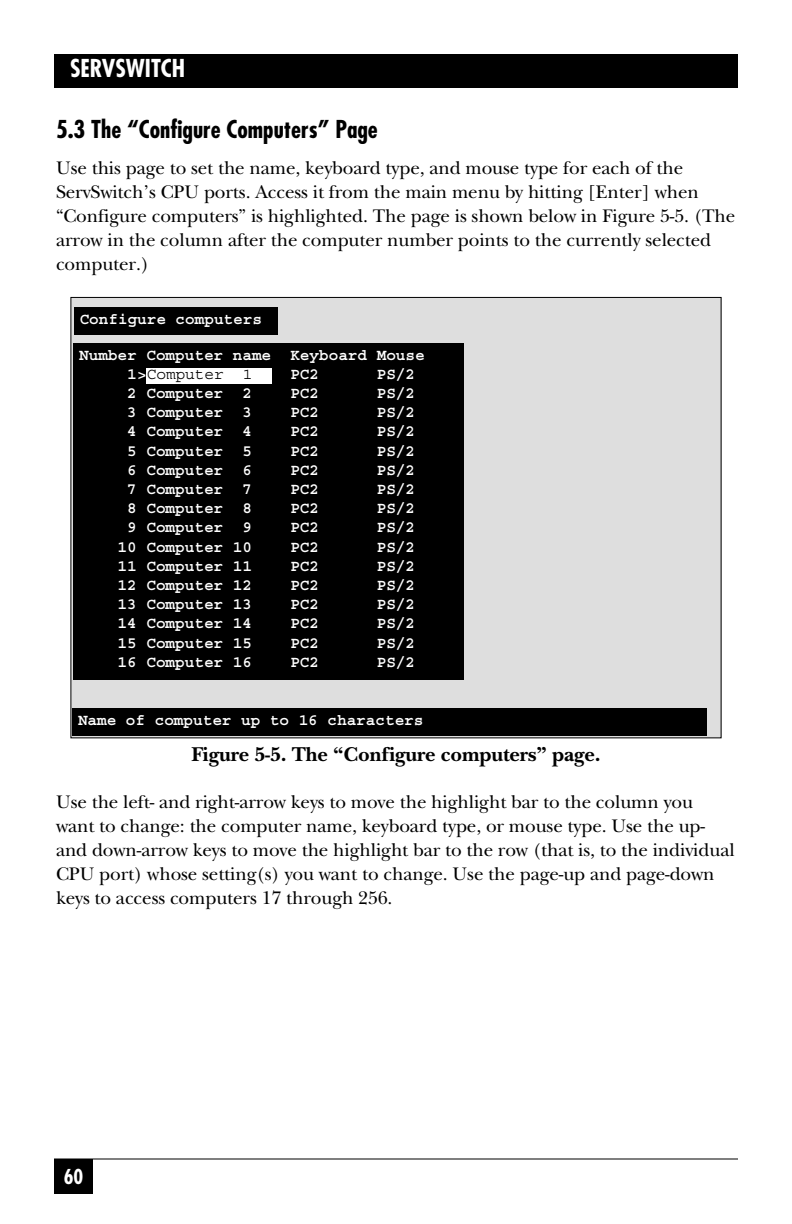
<style>
.page{position:relative;width:792px;height:1224px;background:#fff}
.page>*{position:absolute;margin:0;border:0;box-sizing:border-box;transform-origin:0 0}
.t1{font:700 condensed 24px "Futura";color:#000}
.t2{font:700 condensed 24px "Futura";color:#fff}
.t3{font:700 20.8px "New Baskerville";letter-spacing:-.005em;color:#000}
.t4{font:700 condensed 20px "Futura";color:#fff}
.t5{font:19px/24px "New Baskerville";letter-spacing:-.005em;color:#000}
.t6{font:700 16px/19.2px "Courier";color:#fff}
.s1{font-weight:400;color:#000}
</style>
<div class="page">
<div style="left:54px;top:54px;width:684px;height:34px;background:#000"></div>
<div style="left:54px;top:1159px;width:39px;height:35px;background:#000"></div>
<hr style="left:54px;top:1158px;width:684px;height:2px;background:#000">
<div style="left:71px;top:297px;width:650px;height:441px;background:#dedede"></div>
<div style="left:74px;top:308px;width:204px;height:27px;background:#000"></div>
<div style="left:72px;top:709px;width:634px;height:27px;background:#000"></div>
<div style="left:73px;top:344px;width:391px;height:336px;background:#000"></div>
<div style="left:147px;top:369px;width:125px;height:15px;background:#fff"></div>
<p class="t2" style="left:70px;top:58px;width:117px">SERVSWITCH</p>
<p class="t1" style="left:56px;top:119px;width:323px">5.3 The “Configure Computers” Page</p>
<p class="t5" style="left:56px;top:158px;width:681px">Use this page to set the name, keyboard type, and mouse type for each of the ServSwitch’s CPU ports. Access it from the main menu by hitting [Enter] when “Configure computers” is highlighted. The page is shown below in Figure 5-5. (The arrow in the column after the computer number points to the currently selected computer.)</p>
<p class="t6" style="left:80px;top:310px;width:184px">Configure computers</p>
<p class="t6" style="left:127px;top:346px;width:299px;text-indent:-48px">Number Computer name Keyboard Mouse<br>1&gt;<span class="s1">Computer 1</span></p>
<p class="t6" style="left:290px;top:365px;width:30px">PC2</p>
<p class="t6" style="left:377px;top:365px;width:40px">PS/2</p>
<p class="t6" style="left:127px;top:385px;width:126px">2 Computer 2</p>
<p class="t6" style="left:290px;top:385px;width:30px">PC2</p>
<p class="t6" style="left:377px;top:385px;width:40px">PS/2</p>
<p class="t6" style="left:127px;top:404px;width:126px">3 Computer 3</p>
<p class="t6" style="left:290px;top:404px;width:30px">PC2</p>
<p class="t6" style="left:377px;top:404px;width:40px">PS/2</p>
<p class="t6" style="left:127px;top:423px;width:126px">4 Computer 4</p>
<p class="t6" style="left:290px;top:423px;width:30px">PC2</p>
<p class="t6" style="left:377px;top:423px;width:40px">PS/2</p>
<p class="t6" style="left:127px;top:442px;width:126px">5 Computer 5</p>
<p class="t6" style="left:290px;top:442px;width:30px">PC2</p>
<p class="t6" style="left:377px;top:442px;width:40px">PS/2</p>
<p class="t6" style="left:127px;top:461px;width:126px">6 Computer 6</p>
<p class="t6" style="left:290px;top:461px;width:30px">PC2</p>
<p class="t6" style="left:377px;top:461px;width:40px">PS/2</p>
<p class="t6" style="left:127px;top:481px;width:126px">7 Computer 7</p>
<p class="t6" style="left:290px;top:481px;width:30px">PC2</p>
<p class="t6" style="left:377px;top:481px;width:40px">PS/2</p>
<p class="t6" style="left:127px;top:500px;width:126px">8 Computer 8</p>
<p class="t6" style="left:290px;top:500px;width:30px">PC2</p>
<p class="t6" style="left:377px;top:500px;width:40px">PS/2</p>
<p class="t6" style="left:127px;top:519px;width:126px">9 Computer 9</p>
<p class="t6" style="left:290px;top:519px;width:30px">PC2</p>
<p class="t6" style="left:377px;top:519px;width:40px">PS/2</p>
<p class="t6" style="left:118px;top:538px;width:136px">10 Computer 10</p>
<p class="t6" style="left:290px;top:538px;width:30px">PC2</p>
<p class="t6" style="left:377px;top:538px;width:40px">PS/2</p>
<p class="t6" style="left:118px;top:557px;width:136px">11 Computer 11</p>
<p class="t6" style="left:290px;top:557px;width:30px">PC2</p>
<p class="t6" style="left:377px;top:557px;width:40px">PS/2</p>
<p class="t6" style="left:118px;top:577px;width:136px">12 Computer 12</p>
<p class="t6" style="left:290px;top:577px;width:30px">PC2</p>
<p class="t6" style="left:377px;top:577px;width:40px">PS/2</p>
<p class="t6" style="left:118px;top:596px;width:136px">13 Computer 13</p>
<p class="t6" style="left:290px;top:596px;width:30px">PC2</p>
<p class="t6" style="left:377px;top:596px;width:40px">PS/2</p>
<p class="t6" style="left:118px;top:615px;width:136px">14 Computer 14</p>
<p class="t6" style="left:290px;top:615px;width:30px">PC2</p>
<p class="t6" style="left:377px;top:615px;width:40px">PS/2</p>
<p class="t6" style="left:118px;top:634px;width:136px">15 Computer 15</p>
<p class="t6" style="left:290px;top:634px;width:30px">PC2</p>
<p class="t6" style="left:377px;top:634px;width:40px">PS/2</p>
<p class="t6" style="left:118px;top:653px;width:136px">16 Computer 16</p>
<p class="t6" style="left:290px;top:653px;width:30px">PC2</p>
<p class="t6" style="left:377px;top:653px;width:40px">PS/2</p>
<p class="t6" style="left:78px;top:711px;width:347px">Name of computer up to 16 characters</p>
<p class="t3" style="left:191px;top:747px;width:411px">Figure 5-5. The “Configure computers” page.</p>
<p class="t5" style="left:56px;top:793px;width:680px">Use the left- and right-arrow keys to move the highlight bar to the column you want to change: the computer name, keyboard type, or mouse type. Use the up&shy;and down-arrow keys to move the highlight bar to the row (that is, to the individual CPU port) whose setting(s) you want to change. Use the page-up and page-down keys to access computers 17 through 256.</p>
<p class="t4" style="left:64px;top:1168px;width:21px">60</p>
</div>
